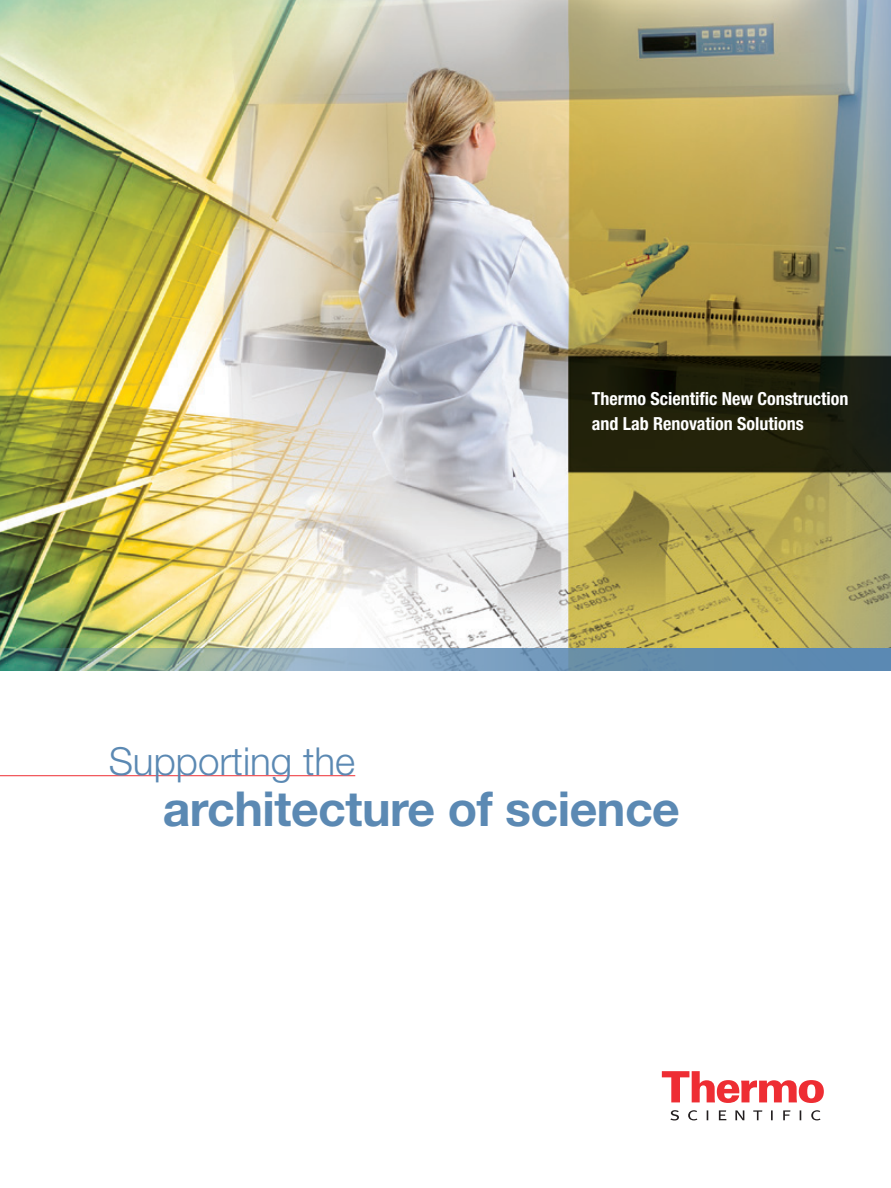
<style>
.page{position:relative;width:891px;height:1188px;background:#fff}
.page>*{position:absolute;margin:0;border:0;box-sizing:border-box;transform-origin:0 0}
.t1{font:700 48.3px "Helvetica Neue LT Std";letter-spacing:-.01em;color:#5b89b3}
.t2{font:300 38.55px "Helvetica Neue LT Std";color:#5b89b3}
.t3{font:700 condensed 18px/25.2px "Helvetica Neue LT Std";color:#fff}
</style>
<div class="page">
<img style="left:0;top:0;width:891px;height:648px">
<svg style="left:662px;top:1071px;width:162px;height:32px"></svg>
<svg style="left:670px;top:1110px;width:151px;height:10px"></svg>
<svg style="left:0;top:648px;width:891px;height:23px;background:#749aaa"></svg>
<hr style="left:0;top:775px;width:355px;height:1px;background:#ee2d33">
<p class="t3" style="left:592px;top:385px;width:258px">Thermo Scientific New Construction and Lab Renovation Solutions</p>
<p class="t2" style="left:109px;top:738px;width:248px">Supporting the</p>
<p class="t1" style="left:163px;top:779px;width:519px">architecture of science</p>
</div>
